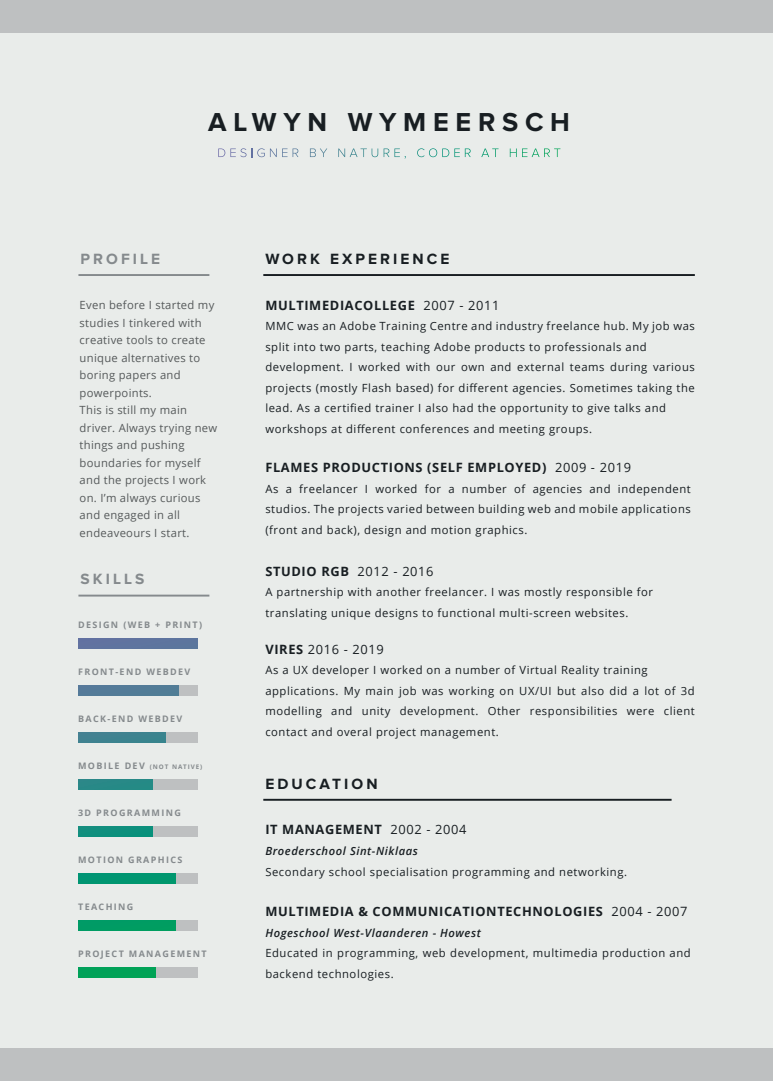
<style>
.page{position:relative;width:773px;height:1081px;background:#fff}
.page>*{position:absolute;margin:0;border:0;box-sizing:border-box;transform-origin:0 0}
.t1{font:700 27px "Proxima Nova";letter-spacing:.25em;color:#181e22}
.t2{font:700 15.38px "Proxima Nova";letter-spacing:.2em;color:#181e22}
.t3{font:700 15.38px "Proxima Nova";letter-spacing:.2em;color:#858a8d}
.t4{font:700 12.88px "Open Sans";letter-spacing:.05em;color:#181e22}
.t5{font:12.88px "Open Sans";letter-spacing:.05em;color:#181e22}
.t6{font:11.25px/20.5px "Open Sans";letter-spacing:.05em;color:#181e22}
.t7{font:11.25px/17.5px "Open Sans";letter-spacing:.025em;color:#565a5b}
.t8{font:italic 600 11.25px "Open Sans";letter-spacing:.05em;color:#181e22}
.t9{font:700 9px "Open Sans";letter-spacing:.15em;color:#858a8d}
.t10{font:700 6.25px "Open Sans";letter-spacing:.15em;color:#858a8d}
.s1{font-size:9px}
.s2{font-weight:400}
.s3{font-weight:700}
</style>
<div class="page">
<div style="left:0;top:0;width:772px;height:1081px;background:#e9ecea"></div>
<hr style="left:263px;top:274px;width:431px;height:2px;background:#181e22">
<hr style="left:263px;top:799px;width:408px;height:2px;background:#181e22">
<hr style="left:78px;top:274px;width:131px;height:2px;background:#858a8d">
<hr style="left:78px;top:594px;width:131px;height:2px;background:#858a8d">
<div style="left:78px;top:685px;width:120px;height:10px;background:#bec0c1"></div>
<div style="left:78px;top:732px;width:120px;height:10px;background:#bec0c1"></div>
<div style="left:78px;top:779px;width:120px;height:10px;background:#bec0c1"></div>
<div style="left:78px;top:826px;width:120px;height:10px;background:#bec0c1"></div>
<div style="left:78px;top:873px;width:120px;height:10px;background:#bec0c1"></div>
<div style="left:78px;top:920px;width:120px;height:10px;background:#bec0c1"></div>
<div style="left:78px;top:967px;width:120px;height:10px;background:#bec0c1"></div>
<div style="left:0;top:0;width:772px;height:32px;background:#bec0c1"></div>
<div style="left:0;top:1049px;width:772px;height:32px;background:#bec0c1"></div>
<div style="left:78px;top:638px;width:120px;height:10px;background:#5f749f"></div>
<div style="left:78px;top:732px;width:87px;height:10px;background:#3d828f"></div>
<div style="left:78px;top:779px;width:75px;height:10px;background:#288987"></div>
<div style="left:78px;top:826px;width:75px;height:10px;background:#0f8f7d"></div>
<div style="left:78px;top:920px;width:97px;height:10px;background:#009c64"></div>
<div style="left:78px;top:967px;width:77px;height:10px;background:#00a257"></div>
<div style="left:78px;top:685px;width:101px;height:10px;background:#537b98"></div>
<div style="left:78px;top:873px;width:97px;height:10px;background:#009671"></div>
<svg style="left:218px;top:148px;width:80px;height:9px"></svg>
<svg style="left:310px;top:148px;width:17px;height:9px"></svg>
<svg style="left:338px;top:148px;width:68px;height:11px"></svg>
<svg style="left:417px;top:148px;width:53px;height:9px"></svg>
<svg style="left:481px;top:148px;width:17px;height:9px"></svg>
<svg style="left:509px;top:148px;width:7px;height:9px"></svg>
<svg style="left:522px;top:148px;width:38px;height:9px"></svg>
<h1 class="t1" style="left:208px;top:107px;width:363px">ALWYN WYMEERSCH</h1>
<h2 class="t3" style="left:80px;top:250px;width:81px">PROFILE</h2>
<h2 class="t2" style="left:265px;top:250px;width:186px">WORK EXPERIENCE</h2>
<p class="t7" style="left:80px;top:296px;width:139px">Even before I started my studies I tinkered with creative tools to create unique alternatives to boring papers and powerpoints.<br>This is still my main driver. Always trying new things and pushing boundaries for myself and the projects I work on. I’m always curious and engaged in all endeaveours I start.</p>
<h2 class="t3" style="left:80px;top:570px;width:65px">SKILLS</h2>
<p class="t9" style="left:78px;top:618px;width:126px">DESIGN (WEB + PRINT)</p>
<p class="t9" style="left:78px;top:665px;width:114px">FRONT-END WEBDEV</p>
<p class="t9" style="left:78px;top:712px;width:106px">BACK-END WEBDEV</p>
<p class="t10" style="left:78px;top:762px;width:126px"><span class="s1">MOBILE DEV</span> (NOT NATIVE)</p>
<p class="t9" style="left:78px;top:806px;width:104px">3D PROGRAMMING</p>
<p class="t9" style="left:78px;top:853px;width:106px">MOTION GRAPHICS</p>
<p class="t9" style="left:78px;top:900px;width:57px">TEACHING</p>
<p class="t9" style="left:78px;top:947px;width:130px">PROJECT MANAGEMENT</p>
<p class="t4" style="left:265px;top:296px;width:235px">MULTIMEDIACOLLEGE <span class="s2">2007 - 2011</span></p>
<p class="t6" style="left:265px;top:316px;width:431px">MMC was an Adobe Training Centre and industry freelance hub. My job was split into two parts, teaching Adobe products to professionals and development. I worked with our own and external teams during various projects (mostly Flash based) for different agencies. Sometimes taking the lead. As a certified trainer I also had the opportunity to give talks and workshops at different conferences and meeting groups.</p>
<p class="t4" style="left:265px;top:458px;width:367px">FLAMES PRODUCTIONS (SELF EMPLOYED) <span class="s2">2009 - 2019</span></p>
<p class="t6" style="left:265px;top:478px;width:427px;text-align:justify">As a freelancer I worked for a number of agencies and independent studios. The projects varied between building web and mobile applications (front and back), design and motion graphics.</p>
<p class="t4" style="left:265px;top:562px;width:170px">STUDIO RGB <span class="s2">2012 - 2016</span></p>
<p class="t6" style="left:265px;top:581px;width:389px">A partnership with another freelancer. I was mostly responsible for translating unique designs to functional multi-screen websites.</p>
<p class="t5" style="left:265px;top:640px;width:120px"><span class="s3">VIRES</span> 2016 - 2019</p>
<p class="t6" style="left:265px;top:659px;width:431px">As a UX developer I worked on a number of Virtual Reality training applications. My main job was working on UX/UI but also did a lot of 3d modelling and unity development. Other responsibilities were client contact and overal project management.</p>
<h2 class="t2" style="left:265px;top:775px;width:114px">EDUCATION</h2>
<p class="t4" style="left:265px;top:820px;width:203px">IT MANAGEMENT <span class="s2">2002 - 2004</span></p>
<p class="t8" style="left:265px;top:843px;width:154px">Broederschool Sint-Niklaas</p>
<p class="t6" style="left:265px;top:861px;width:363px">Secondary school specialisation programming and networking.</p>
<p class="t4" style="left:265px;top:902px;width:423px">MULTIMEDIA &amp; COMMUNICATIONTECHNOLOGIES <span class="s2">2004 - 2007</span></p>
<p class="t8" style="left:265px;top:925px;width:217px">Hogeschool West-Vlaanderen - Howest</p>
<p class="t6" style="left:265px;top:943px;width:427px">Educated in programming, web development, multimedia production and backend technologies.</p>
</div>
